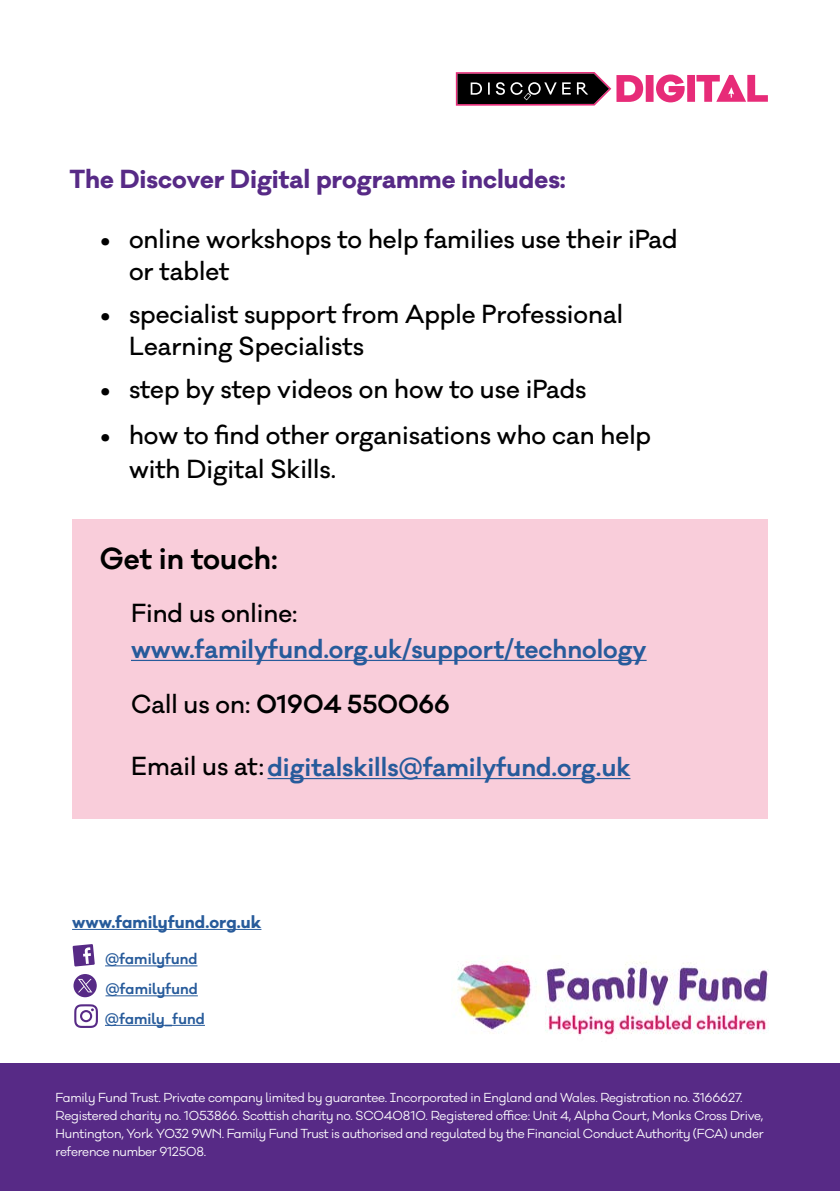
<style>
.page{position:relative;width:840px;height:1191px;background:#fff}
.page>*{position:absolute;margin:0;border:0;box-sizing:border-box;transform-origin:0 0}
.t1{font:600 28px "Galano Classic";color:#000}
.t2{font:500 24px/32px "Galano Classic";color:#000}
.t3{font:600 24px "Galano Classic";color:#275b9b}
.t4{font:700 24px "Galano Classic";color:#572a86}
.t5{font:600 24px "Galano Classic";color:#000}
.t6{font:700 16px "Galano Classic Alt";letter-spacing:.005em;color:#275b9b}
.t7{font:600 14px "Galano Classic Alt";letter-spacing:.005em;color:#275b9b}
.t8{font:12px/18px "Galano Classic Alt";letter-spacing:-.02em;color:#fff}
.s1{font-weight:500}
.s2{font-weight:500;color:#000}
</style>
<div class="page">
<hr style="left:839px;top:964px;width:1px;height:187px;background:#eb5893">
<div style="left:72px;top:519px;width:695px;height:299px;background:#f9cdda"></div>
<div style="left:0;top:1063px;width:839px;height:128px;background:#572a86"></div>
<hr style="left:267px;top:778px;width:363px;height:1px;background:#275b9b">
<hr style="left:131px;top:660px;width:515px;height:1px;background:#275b9b">
<hr style="left:105px;top:965px;width:92px;height:1px;background:#275b9b">
<svg style="left:73px;top:944px;width:22px;height:22px"></svg>
<hr style="left:105px;top:995px;width:93px;height:1px;background:#275b9b">
<hr style="left:72px;top:929px;width:189px;height:1px;background:#275b9b">
<hr style="left:105px;top:1025px;width:100px;height:1px;background:#275b9b">
<svg style="left:74px;top:1004px;width:24px;height:24px"></svg>
<svg style="left:73px;top:974px;width:24px;height:23px"></svg>
<div style="left:645px;top:75px;width:8px;height:27px;background:#e72b78"></div>
<svg style="left:656px;top:74px;width:28px;height:28px"></svg>
<svg style="left:687px;top:75px;width:7px;height:27px"></svg>
<svg style="left:696px;top:75px;width:71px;height:27px"></svg>
<svg style="left:455px;top:72px;width:187px;height:34px;background:#5c3e4a"></svg>
<img style="left:454px;top:960px;width:315px;height:75px">
<p class="t4" style="left:69px;top:163px;width:497px">The Discover Digital programme includes:</p>
<p class="t2" style="left:129px;top:223px;width:549px;text-indent:-28px">• online workshops to help families use their iPad or tablet</p>
<p class="t2" style="left:129px;top:298px;width:495px;text-indent:-28px">• specialist support from Apple Professional<br>Learning Specialists</p>
<p class="t2" style="left:101px;top:374px;width:487px">• step by step videos on how to use iPads</p>
<p class="t2" style="left:129px;top:418px;width:523px;line-height:34px;text-indent:-28px">• how to find other organisations who can help with Digital Skills.</p>
<p class="t1" style="left:100px;top:540px;width:179px">Get in touch:</p>
<p class="t2" style="left:131px;top:598px;width:168px">Find us online:</p>
<p class="t3" style="left:131px;top:633px;width:517px">www.familyfund.org.uk/support/technology</p>
<p class="t5" style="left:131px;top:688px;width:320px"><span class="s1">Call us on:</span> 01904 550066</p>
<p class="t3" style="left:131px;top:751px;width:500px"><span class="s2">Email us at:</span>digitalskills@familyfund.org.uk</p>
<p class="t6" style="left:72px;top:911px;width:191px">www.familyfund.org.uk</p>
<p class="t7" style="left:105px;top:950px;width:94px">@familyfund</p>
<p class="t7" style="left:105px;top:980px;width:94px">@familyfund</p>
<p class="t7" style="left:105px;top:1009px;width:101px">@family_fund</p>
<p class="t8" style="left:56px;top:1088px;width:709px">Family Fund Trust. Private company limited by guarantee. Incorporated in England and Wales. Registration no. 3166627.<br>Registered charity no. 1053866. Scottish charity no. SC040810. Registered office: Unit 4, Alpha Court, Monks Cross Drive, Huntington, York YO32 9WN. Family Fund Trust is authorised and regulated by the Financial Conduct Authority (FCA) under reference number 912508.</p>
</div>
